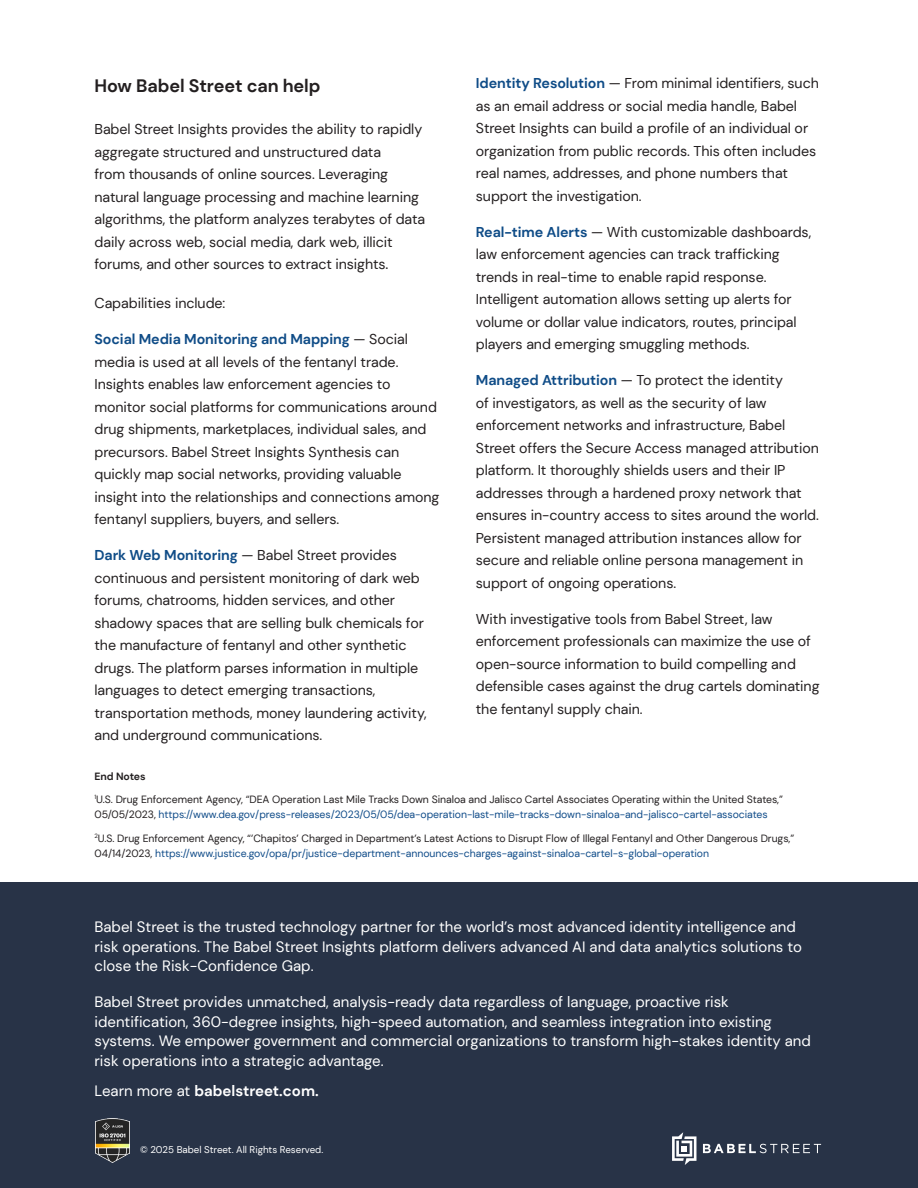
<style>
.page{position:relative;width:918px;height:1188px;background:#fff}
.page>*{position:absolute;margin:0;border:0;box-sizing:border-box;transform-origin:0 0}
.t1{font:700 18px "DM Sans";letter-spacing:-.005em;color:#231f20}
.t2{font:15px/19.5px "DM Sans";color:#fff}
.t3{font:700 15px "DM Sans";color:#fff}
.t4{font:14.25px/22.5px "DM Sans";letter-spacing:-.005em;color:#231f20}
.t5{font:10.5px/15px "DM Sans";letter-spacing:-.005em;color:#231f20}
.t6{font:700 10.5px "DM Sans";letter-spacing:-.005em;color:#231f20}
.t7{font:9.75px "DM Sans";color:#fff}
.s1{font-size:15px}
.s2{font-weight:700;color:#0f4c87}
.s3{color:#104c89}
.s4{font-weight:400}
</style>
<div class="page">
<div style="left:0;top:882px;width:918px;height:306px;background:#283347"></div>
<svg style="left:703px;top:1144px;width:118px;height:9px"></svg>
<svg style="left:672px;top:1132px;width:24px;height:33px"></svg>
<img style="left:95px;top:1118px;width:34px;height:44px">
<p class="t1" style="left:94px;top:75px;width:228px">How Babel Street can help</p>
<p class="t4" style="left:94px;top:118px;width:332px">Babel Street Insights provides the ability to rapidly aggregate structured and unstructured data<br>from thousands of online sources. Leveraging natural language processing and machine learning algorithms, the platform analyzes terabytes of data daily across web, social media, dark web, illicit forums, and other sources to extract insights<span class="s1">.</span></p>
<p class="t4" style="left:94px;top:292px;width:132px">Capabilities include:</p>
<p class="t4" style="left:94px;top:328px;width:346px"><span class="s2">Social Media Monitoring and Mapping</span> — Social media is used at all levels of the fentanyl trade.<br>Insights enables law enforcement agencies to monitor social platforms for communications around drug shipments, marketplaces, individual sales, and precursors. Babel Street Insights Synthesis can quickly map social networks, providing valuable insight into the relationships and connections among fentanyl suppliers, buyers, and sellers.</p>
<p class="t4" style="left:94px;top:544px;width:334px"><span class="s2">Dark Web Monitoring</span> — Babel Street provides continuous and persistent monitoring of dark web forums, chatrooms, hidden services, and other shadowy spaces that are selling bulk chemicals for the manufacture of fentanyl and other synthetic drugs. The platform parses information in multiple languages to detect emerging transactions, transportation methods, money laundering activity, and underground communications.</p>
<p class="t4" style="left:476px;top:72px;width:345px"><span class="s2">Identity Resolution</span> — From minimal identifiers, such as an email address or social media handle, Babel Street Insights can build a profile of an individual or organization from public records. This often includes real names, addresses, and phone numbers that support the investigation.</p>
<p class="t4" style="left:476px;top:221px;width:337px"><span class="s2">Real-time Alerts</span> — With customizable dashboards, law enforcement agencies can track trafficking trends in real-time to enable rapid response.<br>Intelligent automation allows setting up alerts for volume or dollar value indicators, routes, principal players and emerging smuggling methods.</p>
<p class="t4" style="left:476px;top:369px;width:345px"><span class="s2">Managed Attribution</span> — To protect the identity<br>of investigators, as well as the security of law enforcement networks and infrastructure, Babel Street offers the Secure Access managed attribution platform. It thoroughly shields users and their IP addresses through a hardened proxy network that ensures in-country access to sites around the world.<br>Persistent managed attribution instances allow for secure and reliable online persona management in support of ongoing operations.</p>
<p class="t4" style="left:476px;top:608px;width:345px">With investigative tools from Babel Street, law enforcement professionals can maximize the use of open-source information to build compelling and defensible cases against the drug cartels dominating the fentanyl supply chain.</p>
<p class="t6" style="left:94px;top:770px;width:53px">End Notes</p>
<p class="t5" style="left:94px;top:792px;width:690px"><sup>1</sup>U.S. Drug Enforcement Agency, “DEA Operation Last Mile Tracks Down Sinaloa and Jalisco Cartel Associates Operating within the United States,”<br>05/05/2023, <span class="s3">https://www.dea.gov/press-releases/2023/05/05/dea-operation-last-mile-tracks-down-sinaloa-and-jalisco-cartel-associates</span></p>
<p class="t5" style="left:94px;top:830px;width:701px"><sup>2</sup>U.S. Drug Enforcement Agency, “’Chapitos’ Charged in Department’s Latest Actions to Disrupt Flow of Illegal Fentanyl and Other Dangerous Drugs,”<br>04/14/2023, <span class="s3">https://www.justice.gov/opa/pr/justice-department-announces-charges-against-sinaloa-cartel-s-global-operation</span></p>
<p class="t2" style="left:94px;top:917px;width:709px">Babel Street is the trusted technology partner for the world’s most advanced identity intelligence and risk operations. The Babel Street Insights platform delivers advanced AI and data analytics solutions to close the Risk-Confidence Gap.</p>
<p class="t2" style="left:94px;top:992px;width:718px">Babel Street provides unmatched, analysis-ready data regardless of language, proactive risk identification, 360-degree insights, high-speed automation, and seamless integration into existing systems. We empower government and commercial organizations to transform high-stakes identity and risk operations into a strategic advantage.</p>
<p class="t3" style="left:94px;top:1082px;width:226px"><span class="s4">Learn more at</span> babelstreet.com.</p>
<p class="t7" style="left:140px;top:1144px;width:185px">© 2025 Babel Street. All Rights Reserved.</p>
</div>
